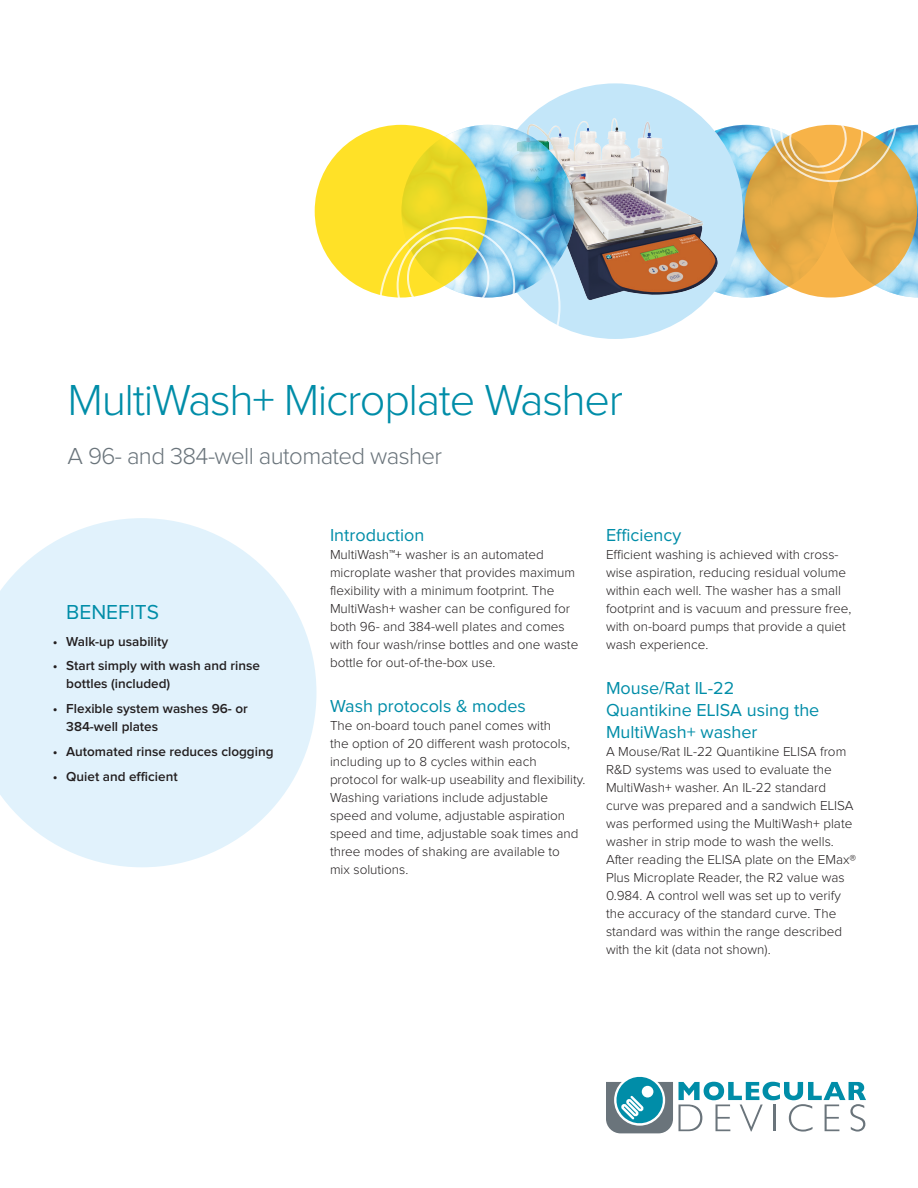
<style>
.page{position:relative;width:918px;height:1188px;background:#fff}
.page>*{position:absolute;margin:0;border:0;box-sizing:border-box;transform-origin:0 0}
.Headline_copy{font:300 45px "Proxima Nova";letter-spacing:-.03em;color:#008da8}
.Headline_copy-2{font:300 24px "Proxima Nova";letter-spacing:-.025em;color:#6a747b}
.Circle_Heading{font:21px "Proxima Nova";color:#008da8}
.Body_Copy_Heading{font:18px/21.6px "Proxima Nova";color:#008da8}
.Body_Copy{font:18px "Proxima Nova";color:#008da8}
.Body_Copy-2{font:300 13.5px/18px "Proxima Nova";color:#231f20}
.t1{font:600 13.5px/18px "Proxima Nova";color:#231f20}
</style>
<div class="page">
<svg style="left:0;top:518px;width:316px;height:349px;fill:#e1f2fc"></svg>
<img style="left:660px;top:125px;width:173px;height:173px;border-radius:86px">
<svg style="left:744px;top:125px;width:173px;height:173px"></svg>
<svg style="left:763px;top:124px;width:155px;height:174px;background:#dcb568"></svg>
<svg style="left:606px;top:1076px;width:67px;height:57px"></svg>
<svg style="left:679px;top:1082px;width:187px;height:50px"></svg>
<div style="left:487px;top:83px;width:256px;height:256px;background:#c3e6f9;border-radius:50%"></div>
<img style="left:487px;top:108px;width:248px;height:200px">
<img style="left:402px;top:125px;width:172px;height:173px;border-radius:86px">
<svg style="left:315px;top:125px;width:172px;height:173px;background:#f7de2a"></svg>
<div style="left:397px;top:227px;width:118px;height:117px;border:2px solid #fff;border-radius:50%"></div>
<div style="left:407px;top:237px;width:82px;height:82px;border:2px solid #fff;border-radius:50%"></div>
<p class="Headline_copy" style="left:68px;top:375px;width:557px">MultiWash+ Microplate Washer</p>
<p class="Headline_copy-2" style="left:68px;top:443px;width:376px">A 96- and 384-well automated washer</p>
<p class="Circle_Heading" style="left:66px;top:600px;width:94px">BENEFITS</p>
<p class="t1" style="left:53px;top:632px;width:117px">• Walk-up usability</p>
<p class="t1" style="left:66px;top:657px;width:195px;text-indent:-14px">• Start simply with wash and rinse bottles (included)</p>
<p class="t1" style="left:66px;top:699px;width:183px;text-indent:-14px">• Flexible system washes 96- or<br>384-well plates</p>
<p class="t1" style="left:53px;top:742px;width:222px">• Automated rinse reduces clogging</p>
<p class="t1" style="left:53px;top:767px;width:126px">• Quiet and efficient</p>
<p class="Body_Copy_Heading" style="left:330px;top:524px;width:96px">Introduction</p>
<p class="Body_Copy-2" style="left:330px;top:546px;width:250px">MultiWash™+ washer is an automated microplate washer that provides maximum flexibility with a minimum footprint. The MultiWash+ washer can be configured for both 96- and 384-well plates and comes with four wash/rinse bottles and one waste bottle for out-of-the-box use.</p>
<p class="Body_Copy_Heading" style="left:330px;top:695px;width:197px">Wash protocols &amp; modes</p>
<p class="Body_Copy-2" style="left:330px;top:717px;width:257px">The on-board touch panel comes with<br>the option of 20 different wash protocols, including up to 8 cycles within each protocol for walk-up useability and flexibility.<br>Washing variations include adjustable speed and volume, adjustable aspiration speed and time, adjustable soak times and three modes of shaking are available to<br>mix solutions.</p>
<p class="Body_Copy" style="left:606px;top:525px;width:77px">Efficiency</p>
<p class="Body_Copy-2" style="left:606px;top:546px;width:247px">Efficient washing is achieved with cross&shy;wise aspiration, reducing residual volume within each well. The washer has a small footprint and is vacuum and pressure free, with on-board pumps that provide a quiet wash experience.</p>
<p class="Body_Copy_Heading" style="left:606px;top:677px;width:215px">Mouse/Rat IL-22<br>Quantikine ELISA using the<br>MultiWash+ washer</p>
<p class="Body_Copy-2" style="left:606px;top:742px;width:252px">A Mouse/Rat IL-22 Quantikine ELISA from R&amp;D systems was used to evaluate the MultiWash+ washer. An IL-22 standard curve was prepared and a sandwich ELISA was performed using the MultiWash+ plate washer in strip mode to wash the wells.<br>After reading the ELISA plate on the EMax® Plus Microplate Reader, the R2 value was 0.984. A control well was set up to verify the accuracy of the standard curve. The standard was within the range described with the kit (data not shown).</p>
</div>
